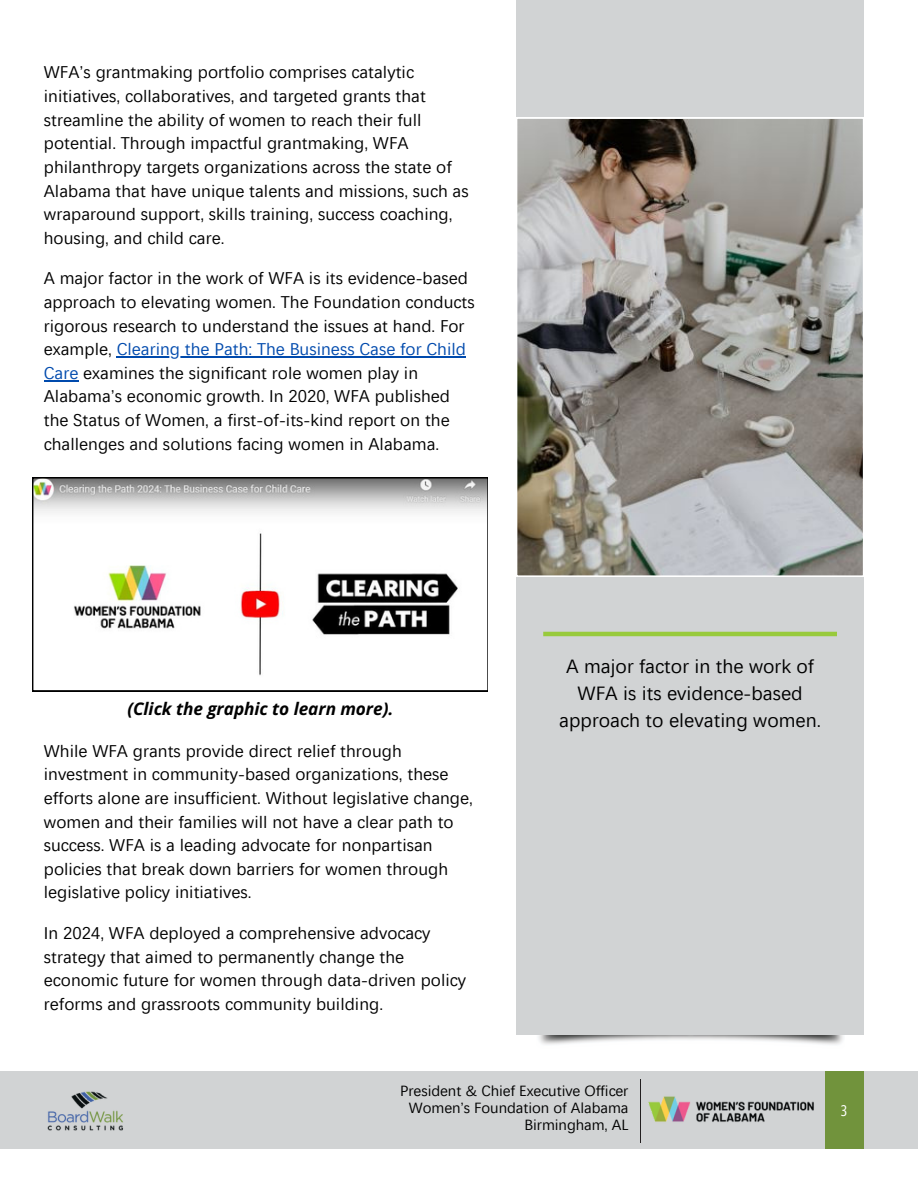
<style>
.page{position:relative;width:918px;height:1188px;background:#fff}
.page>*{position:absolute;margin:0;border:0;box-sizing:border-box;transform-origin:0 0}
.t1{font:19.5px/27px "Leelawadee";color:#000;text-align:center}
.t2{font:17.25px/23.7px "Leelawadee";letter-spacing:.005em;color:#000}
.t3{font:italic 700 17.25px "Open Sans";letter-spacing:-.005em;color:#000}
.t4{font:15px "Leelawadee";letter-spacing:-.005em;color:#000}
.t5{font:15px "Open Sans Condensed";color:#fff}
.s1{color:#004aad}
</style>
<div class="page">
<img style="left:538px;top:1035px;width:306px;height:10px">
<div style="left:0;top:1071px;width:918px;height:78px;background:#d1d3d4"></div>
<div style="left:516px;top:0;width:348px;height:1035px;background:#d1d3d4"></div>
<div style="left:825px;top:1071px;width:39px;height:78px;background:#71933c"></div>
<img style="left:47px;top:1091px;width:76px;height:40px">
<hr style="left:641px;top:1079px;width:1px;height:63px;background:#231f20">
<img style="left:648px;top:1096px;width:166px;height:26px">
<svg style="left:32px;top:477px;width:456px;height:214px"></svg>
<hr style="left:543px;top:632px;width:294px;height:4px;background:#98ca3c">
<svg style="left:516px;top:118px;width:348px;height:459px;background:#96938e"></svg>
<hr style="left:117px;top:356px;width:349px;height:1px;background:#004aad">
<hr style="left:44px;top:380px;width:34px;height:1px;background:#004aad">
<p class="t2" style="left:44px;top:60px;width:426px">WFA’s grantmaking portfolio comprises catalytic initiatives, collaboratives, and targeted grants that streamline the ability of women to reach their full potential. Through impactful grantmaking, WFA philanthropy targets organizations across the state of Alabama that have unique talents and missions, such as wraparound support, skills training, success coaching, housing, and child care.</p>
<h2 class="t2" style="left:44px;top:266px;width:432px">A major factor in the work of WFA is its evidence-based approach to elevating women. The Foundation conducts rigorous research to understand the issues at hand. For example, <span class="s1">Clearing the Path: The Business Case for Child</span></h2>
<h3 class="t2" style="left:44px;top:361px;width:408px"><span class="s1">Care</span> examines the significant role women play in Alabama’s economic growth. In 2020, WFA published the Status of Women, a first-of-its-kind report on the challenges and solutions facing women in Alabama.</h3>
<h3 class="t3" style="left:127px;top:696px;width:268px">(Click the graphic to learn more).</h3>
<p class="t2" style="left:44px;top:739px;width:431px">While WFA grants provide direct relief through investment in community-based organizations, these efforts alone are insufficient. Without legislative change, women and their families will not have a clear path to success. WFA is a leading advocate for nonpartisan policies that break down barriers for women through legislative policy initiatives.</p>
<p class="t2" style="left:44px;top:921px;width:424px">In 2024, WFA deployed a comprehensive advocacy strategy that aimed to permanently change the economic future for women through data-driven policy reforms and grassroots community building.</p>
<h3 class="t1" style="left:559px;top:652px;width:263px">A major factor in the work of<br>WFA is its evidence-based approach to elevating women.</h3>
<h1 class="t4" style="left:400px;top:1081px;width:230px">President &amp; Chief Executive Officer</h1>
<p class="t4" style="left:409px;top:1098px;width:221px">Women’s Foundation of Alabama</p>
<p class="t4" style="left:525px;top:1115px;width:105px">Birmingham, AL</p>
<h3 class="t5" style="left:841px;top:1100px;width:8px">3</h3>
</div>
